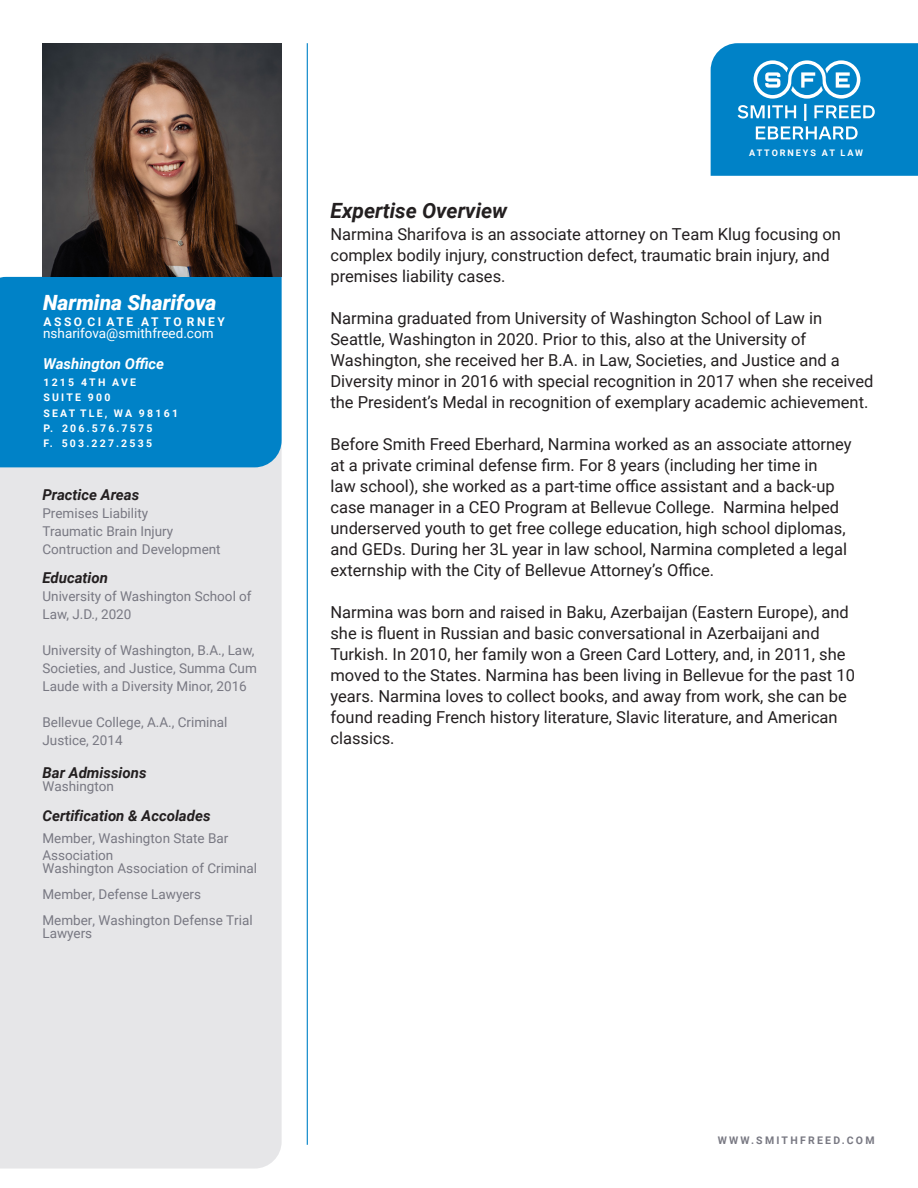
<style>
.page{position:relative;width:918px;height:1188px;background:#fff}
.page>*{position:absolute;margin:0;border:0;box-sizing:border-box;transform-origin:0 0}
.t1{font:italic 700 21px "Roboto";color:#231f20}
.t2{font:italic 900 21px "Roboto";color:#fff}
.t3{font:16.5px/21px "Roboto";color:#231f20}
.t4{font:italic 700 15px "Roboto";color:#231f20}
.t5{font:italic 700 15px "Roboto";color:#fff}
.t6{font:13.5px/18px "Roboto";color:#787882}
.t7{font:13.5px "Roboto";color:#fff}
.t8{font:700 12px "Roboto";letter-spacing:.215em;color:#fff}
.t9{font:700 10.5px/15.1px "Roboto";letter-spacing:.215em;color:#fff}
.t10{font:700 10.5px "Roboto";letter-spacing:.215em;color:#787882}
.t11{font:700 9px "Roboto";letter-spacing:.215em;color:#fff}
</style>
<div class="page">
<div style="left:0;top:467px;width:282px;height:702px;background:#e6e6e8"></div>
<div style="left:0;top:277px;width:282px;height:190px;background:#0082c7"></div>
<svg style="left:711px;top:43px;width:207px;height:133px;background:#1c8fcd"></svg>
<hr style="left:307px;top:43px;width:1px;height:1102px;background:#0082c7">
<img style="left:42px;top:43px;width:240px;height:234px">
<p class="t2" style="left:43px;top:288px;width:175px">Narmina Sharifova</p>
<p class="t8" style="left:43px;top:314px;width:183px">ASSO CI ATE AT TO RNEY</p>
<p class="t7" style="left:43px;top:323px;width:172px">nsharifova@smithfreed.com</p>
<p class="t5" style="left:43px;top:353px;width:123px">Washington Office</p>
<p class="t9" style="left:43px;top:375px;width:136px">1215 4TH AVE<br>SUITE 900<br>SEAT TLE, WA 98161<br>P. 206.576.7575<br>F. 503.227.2535</p>
<p class="t4" style="left:42px;top:484px;width:98px">Practice Areas</p>
<p class="t6" style="left:42px;top:504px;width:180px">Premises Liability<br>Traumatic Brain Injury<br>Contruction and Development</p>
<p class="t4" style="left:42px;top:567px;width:67px">Education</p>
<p class="t6" style="left:42px;top:586px;width:211px">University of Washington School of<br>Law, J.D., 2020</p>
<p class="t6" style="left:42px;top:640px;width:216px">University of Washington, B.A., Law,<br>Societies, and Justice, Summa Cum<br>Laude with a Diversity Minor, 2016</p>
<p class="t6" style="left:42px;top:712px;width:187px">Bellevue College, A.A., Criminal<br>Justice, 2014</p>
<p class="t4" style="left:42px;top:762px;width:106px">Bar Admissions</p>
<p class="t6" style="left:42px;top:776px;width:73px">Washington</p>
<p class="t4" style="left:42px;top:805px;width:170px">Certification &amp; Accolades</p>
<p class="t6" style="left:42px;top:829px;width:187px;line-height:17.1px">Member, Washington State Bar<br>Association</p>
<p class="t6" style="left:42px;top:854px;width:216px;line-height:26px">Washington Association of Criminal<br>Member, Defense Lawyers<br>Member, Washington Defense Trial</p>
<p class="t6" style="left:42px;top:923px;width:51px">Lawyers</p>
<p class="t11" style="left:749px;top:147px;width:115px">ATTORNEYS AT LAW</p>
<p class="t1" style="left:330px;top:196px;width:178px">Expertise Overview</p>
<p class="t3" style="left:330px;top:223px;width:512px">Narmina Sharifova is an associate attorney on Team Klug focusing on complex bodily injury, construction defect, traumatic brain injury, and premises liability cases.</p>
<p class="t3" style="left:330px;top:307px;width:545px">Narmina graduated from University of Washington School of Law in Seattle, Washington in 2020. Prior to this, also at the University of Washington, she received her B.A. in Law, Societies, and Justice and a Diversity minor in 2016 with special recognition in 2017 when she received the President’s Medal in recognition of exemplary academic achievement.</p>
<p class="t3" style="left:330px;top:433px;width:523px">Before Smith Freed Eberhard, Narmina worked as an associate attorney at a private criminal defense firm. For 8 years (including her time in<br>law school), she worked as a part-time office assistant and a back-up case manager in a CEO Program at Bellevue College. Narmina helped underserved youth to get free college education, high school diplomas, and GEDs. During her 3L year in law school, Narmina completed a legal externship with the City of Bellevue Attorney’s Office.</p>
<p class="t3" style="left:330px;top:601px;width:526px">Narmina was born and raised in Baku, Azerbaijan (Eastern Europe), and she is fluent in Russian and basic conversational in Azerbaijani and Turkish. In 2010, her family won a Green Card Lottery, and, in 2011, she moved to the States. Narmina has been living in Bellevue for the past 10 years. Narmina loves to collect books, and away from work, she can be found reading French history literature, Slavic literature, and American classics.</p>
<p class="t10" style="left:718px;top:1133px;width:158px">WWW.SMITHFREED.COM</p>
</div>
